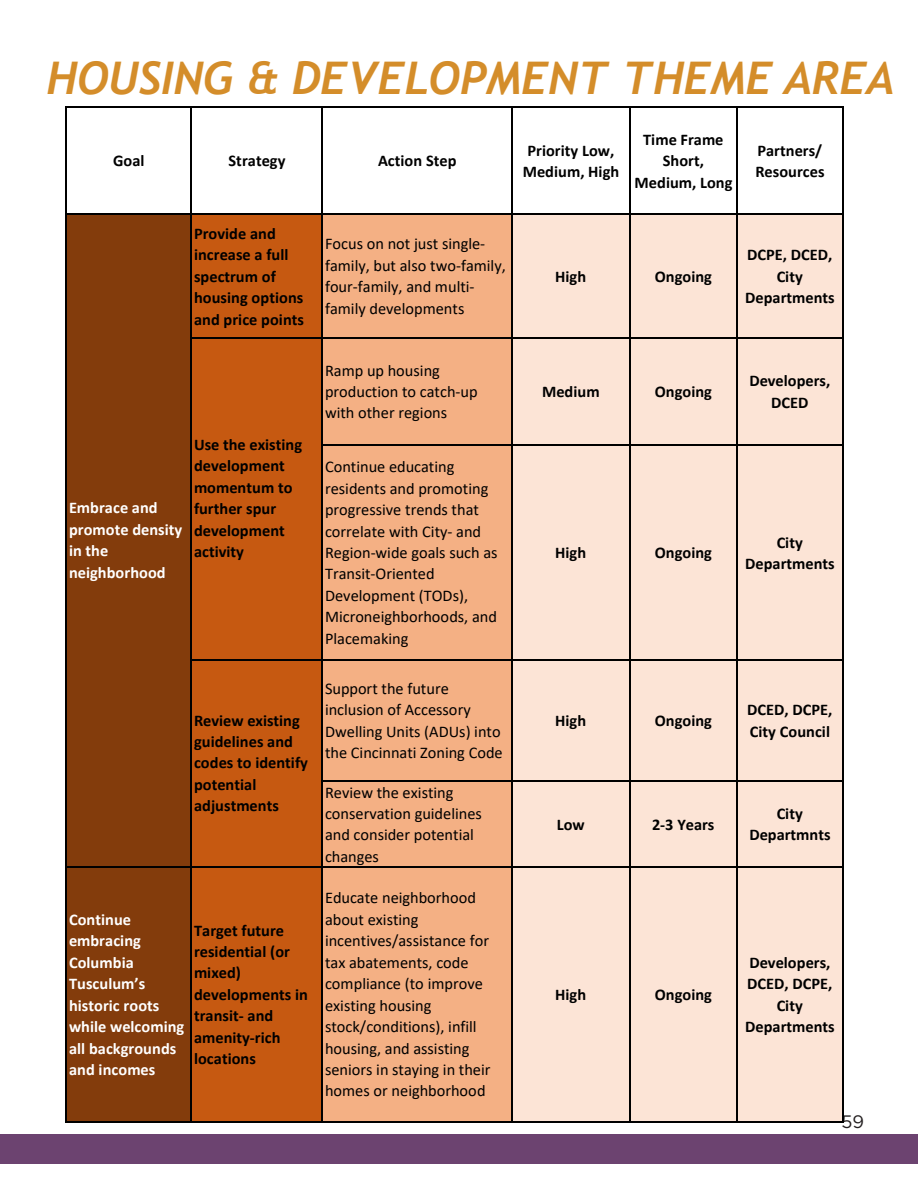
<style>
.page{position:relative;width:918px;height:1188px;background:#fff}
.page>*{position:absolute;margin:0;border:0;box-sizing:border-box;transform-origin:0 0}
.t1{font:italic 700 45px "Trebuchet";color:#d48d2a}
.t2{font:18px "Gotham";color:#231f20}
.t3{font:16.35px/21.5px "Calibri";color:#000}
.t4{font:700 16.35px/21.5px "Calibri";color:#000}
.t5{font:700 16.35px/21.5px "Calibri";color:#fff}
</style>
<div class="page">
<div style="left:0;top:1134px;width:918px;height:30px;background:#6c4370"></div>
<div style="left:67px;top:214px;width:124px;height:908px;background:#833c0c"></div>
<div style="left:191px;top:214px;width:131px;height:908px;background:#c65911"></div>
<div style="left:322px;top:214px;width:190px;height:908px;background:#f4b084"></div>
<div style="left:512px;top:214px;width:331px;height:908px;background:#fce4d6"></div>
<hr style="left:65px;top:106px;width:2px;height:1016px;background:#000">
<hr style="left:190px;top:108px;width:2px;height:1014px;background:#000">
<hr style="left:322px;top:108px;width:1px;height:1014px;background:#000">
<hr style="left:511px;top:108px;width:1px;height:1014px;background:#000">
<hr style="left:629px;top:108px;width:1px;height:1014px;background:#000">
<hr style="left:736px;top:108px;width:1px;height:1014px;background:#000">
<hr style="left:842px;top:108px;width:1px;height:1014px;background:#000">
<hr style="left:67px;top:106px;width:776px;height:2px;background:#000">
<hr style="left:67px;top:214px;width:776px;height:1px;background:#000">
<hr style="left:192px;top:337px;width:651px;height:2px;background:#000">
<hr style="left:323px;top:445px;width:520px;height:1px;background:#000">
<hr style="left:192px;top:659px;width:651px;height:2px;background:#000">
<hr style="left:323px;top:781px;width:520px;height:1px;background:#000">
<hr style="left:67px;top:867px;width:776px;height:1px;background:#000">
<hr style="left:67px;top:1121px;width:776px;height:1px;background:#000">
<p class="t1" style="left:46px;top:49px;width:849px">HOUSING &amp; DEVELOPMENT THEME AREA</p>
<p class="t4" style="left:113px;top:150px;width:33px">Goal</p>
<p class="t4" style="left:229px;top:150px;width:58px">Strategy</p>
<p class="t4" style="left:378px;top:150px;width:80px">Action Step</p>
<p class="t4" style="left:523px;top:139px;width:98px">Priority Low,<br>Medium, High</p>
<p class="t4" style="left:635px;top:129px;width:100px;text-align:center">Time Frame<br>Short,<br>Medium, Long</p>
<p class="t4" style="left:755px;top:139px;width:71px">Partners/<br>Resources</p>
<p class="t4" style="left:194px;top:222px;width:112px">Provide and increase a full spectrum of housing options and price points</p>
<p class="t3" style="left:325px;top:233px;width:182px">Focus on not just single&shy;family, but also two-family, four-family, and multi&shy;family developments</p>
<p class="t4" style="left:745px;top:244px;width:91px;text-align:center">DCPE, DCED,<br>City<br>Departments</p>
<p class="t4" style="left:555px;top:265px;width:32px">High</p>
<p class="t4" style="left:655px;top:265px;width:59px">Ongoing</p>
<p class="t5" style="left:69px;top:497px;width:115px">Embrace and promote density in the neighborhood</p>
<p class="t4" style="left:194px;top:434px;width:110px">Use the existing development momentum to further spur development activity</p>
<p class="t4" style="left:194px;top:709px;width:115px">Review existing guidelines and codes to identify potential adjustments</p>
<p class="t5" style="left:69px;top:908px;width:117px">Continue embracing<br>Columbia<br>Tusculum’s historic roots while welcoming all backgrounds and incomes</p>
<p class="t4" style="left:194px;top:919px;width:115px">Target future residential (or mixed) developments in transit- and amenity-rich locations</p>
<p class="t3" style="left:325px;top:359px;width:154px">Ramp up housing production to catch-up with other regions</p>
<p class="t3" style="left:325px;top:456px;width:174px">Continue educating residents and promoting progressive trends that correlate with City- and<br>Region-wide goals such as<br>Transit-Oriented<br>Development (TODs),<br>Microneighborhoods, and<br>Placemaking</p>
<p class="t3" style="left:325px;top:677px;width:179px">Support the future inclusion of Accessory<br>Dwelling Units (ADUs) into the Cincinnati Zoning Code</p>
<p class="t3" style="left:325px;top:781px;width:158px">Review the existing conservation guidelines and consider potential changes</p>
<p class="t3" style="left:325px;top:887px;width:167px">Educate neighborhood about existing incentives/assistance for tax abatements, code compliance (to improve existing housing stock/conditions), infill housing, and assisting seniors in staying in their homes or neighborhood</p>
<p class="t4" style="left:542px;top:381px;width:59px">Medium</p>
<p class="t4" style="left:655px;top:381px;width:59px">Ongoing</p>
<p class="t4" style="left:749px;top:370px;width:82px;text-align:center">Developers,<br>DCED</p>
<p class="t4" style="left:555px;top:542px;width:32px">High</p>
<p class="t4" style="left:655px;top:542px;width:59px">Ongoing</p>
<p class="t4" style="left:745px;top:531px;width:91px;text-align:center">City<br>Departments</p>
<p class="t4" style="left:555px;top:710px;width:32px">High</p>
<p class="t4" style="left:655px;top:710px;width:59px">Ongoing</p>
<p class="t4" style="left:747px;top:699px;width:87px">DCED, DCPE,<br>City Council</p>
<p class="t4" style="left:557px;top:813px;width:29px">Low</p>
<p class="t4" style="left:652px;top:813px;width:64px">2-3 Years</p>
<p class="t4" style="left:749px;top:803px;width:83px;text-align:center">City<br>Departmnts</p>
<p class="t4" style="left:555px;top:984px;width:32px">High</p>
<p class="t4" style="left:655px;top:984px;width:59px">Ongoing</p>
<p class="t4" style="left:745px;top:951px;width:91px;text-align:center">Developers,<br>DCED, DCPE,<br>City<br>Departments</p>
<p class="t2" style="left:841px;top:1110px;width:24px">59</p>
</div>
